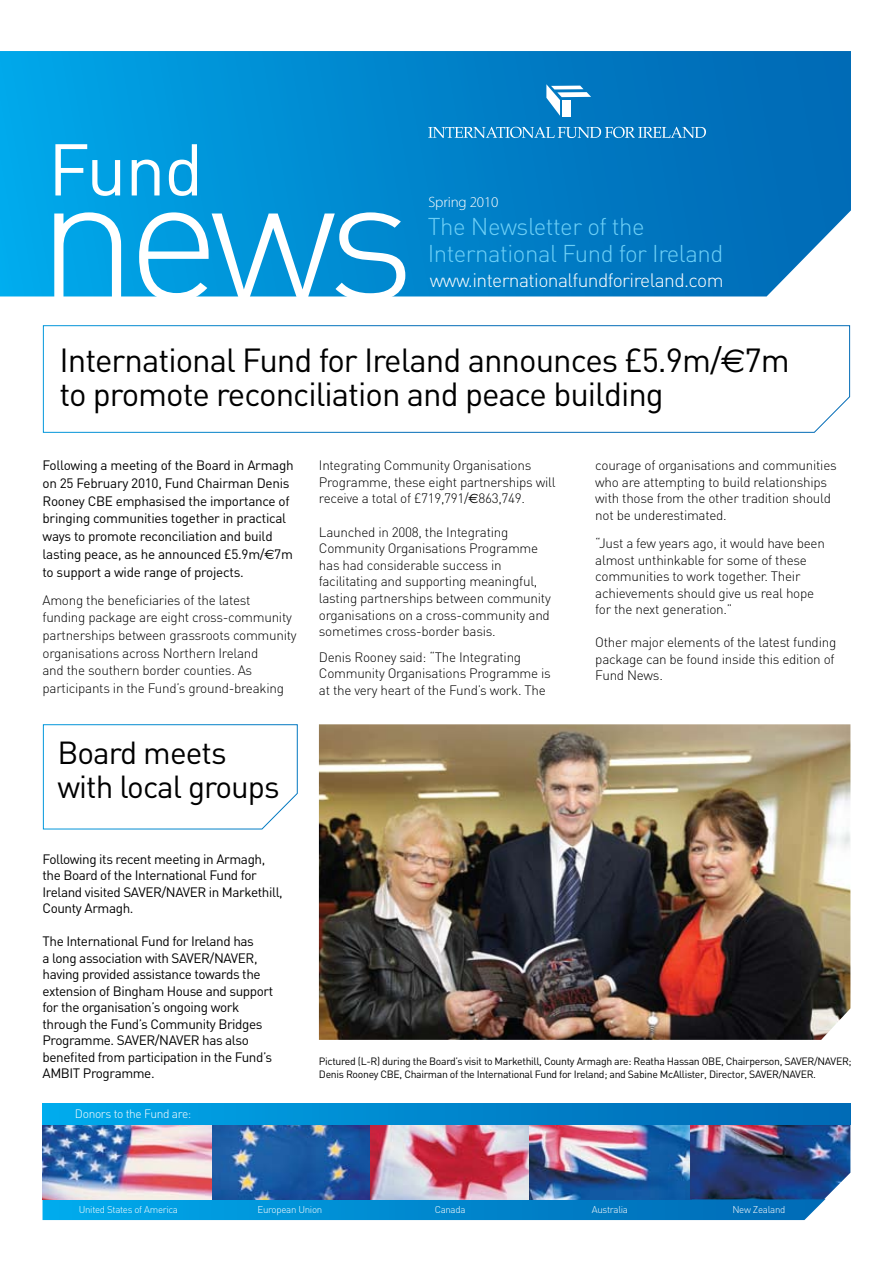
<style>
.page{position:relative;width:893px;height:1263px;background:#fff}
.page>*{position:absolute;margin:0;border:0;box-sizing:border-box;transform-origin:0 0}
.t1{font:300 180px "DIN";color:#fff}
.t2{font:72px "DIN";color:#fff}
.t3{font:33px/34.5px "DIN";letter-spacing:-.03em;color:#000}
.t4{font:31.5px/34.5px "DIN";letter-spacing:-.03em;color:#000}
.t5{font:300 24px/27px "DIN";letter-spacing:-.02em;color:#6dcff6}
.t6{font:300 19.2px "DIN";letter-spacing:-.03em;color:#fff}
.t7{font:300 15px "Myriad Pro";letter-spacing:-.01em;color:#fff}
.t8{font:300 13.5px/16.6px "DIN";letter-spacing:-.02em;color:#000}
.t9{font:13.5px/16.5px "DIN";letter-spacing:-.03em;color:#000}
.t10{font:300 12px "DIN";letter-spacing:-.03em;color:#fff}
.t11{font:10.5px/13.5px "DIN";letter-spacing:-.03em;color:#000}
.t12{font:300 9.75px "DIN";letter-spacing:-.03em;color:#fff}
.s1{font-family:"Euro Sans"}
.s2{font-family:"Euro Sans";font-weight:400}
</style>
<div class="page">
<svg style="left:0;top:51px;width:851px;height:245px;background:#0288ce"></svg>
<svg style="left:428px;top:127px;width:278px;height:11px;background:#469ed2"></svg>
<svg style="left:546px;top:84px;width:45px;height:32px"></svg>
<svg style="left:43px;top:1199px;width:783px;height:21px;background:#098bcf"></svg>
<img style="left:43px;top:1124px;width:807px;height:75px">
<div style="left:43px;top:1103px;width:807px;height:21px;background:linear-gradient(to right,#00a9eb,#0066b2)"></div>
<svg style="left:43px;top:724px;width:255px;height:106px"></svg>
<svg style="left:43px;top:325px;width:807px;height:108px"></svg>
<img style="left:319px;top:724px;width:531px;height:316px">
<h2 class="t2" style="left:48px;top:125px;width:157px">Fund</h2>
<h1 class="t1" style="left:37px;top:125px;width:380px">news</h1>
<p class="t7" style="left:428px;top:193px;width:72px">Spring 2010</p>
<h3 class="t5" style="left:428px;top:213px;width:297px">The Newsletter of the<br>International Fund for Ireland</h3>
<h3 class="t6" style="left:430px;top:269px;width:295px">www.internationalfundforireland.com</h3>
<h3 class="t3" style="left:60px;top:342px;width:732px">International Fund for Ireland announces £5.9m/<span class="s1">€</span>7m to promote reconciliation and peace building</h3>
<p class="t9" style="left:43px;top:456px;width:253px;line-height:17.7px">Following a meeting of the Board in Armagh on 25 February 2010, Fund Chairman Denis Rooney CBE emphasised the importance of bringing communities together in practical ways to promote reconciliation and build lasting peace, as he announced £5.9m/<span class="s1">€</span>7m to support a wide range of projects.</p>
<p class="t8" style="left:43px;top:591px;width:256px;line-height:17.7px">Among the beneficiaries of the latest funding package are eight cross-community partnerships between grassroots community organisations across Northern Ireland<br>and the southern border counties. As participants in the Fund’s ground-breaking</p>
<h3 class="t4" style="left:57px;top:735px;width:224px">Board meets with local groups</h3>
<p class="t9" style="left:43px;top:850px;width:242px">Following its recent meeting in Armagh, the Board of the International Fund for Ireland visited SAVER/NAVER in Markethill, County Armagh.</p>
<p class="t9" style="left:43px;top:933px;width:232px">The International Fund for Ireland has<br>a long association with SAVER/NAVER, having provided assistance towards the extension of Bingham House and support for the organisation’s ongoing work through the Fund’s Community Bridges Programme. SAVER/NAVER has also benefited from participation in the Fund’s AMBIT Programme.</p>
<p class="t10" style="left:75px;top:1106px;width:118px">Donors to the Fund are:</p>
<p class="t8" style="left:319px;top:457px;width:238px">Integrating Community Organisations<br>Programme, these eight partnerships will receive a total of £719,791/<span class="s2">€</span>863,749.</p>
<p class="t8" style="left:319px;top:523px;width:233px">Launched in 2008, the Integrating Community Organisations Programme has had considerable success in facilitating and supporting meaningful, lasting partnerships between community organisations on a cross-community and sometimes cross-border basis.</p>
<p class="t8" style="left:319px;top:648px;width:233px">Denis Rooney said: “The Integrating<br>Community Organisations Programme is at the very heart of the Fund’s work. The</p>
<p class="t8" style="left:595px;top:457px;width:243px">courage of organisations and communities who are attempting to build relationships with those from the other tradition should not be underestimated.</p>
<p class="t8" style="left:595px;top:535px;width:231px">“Just a few years ago, it would have been almost unthinkable for some of these communities to work together. Their achievements should give us real hope for the next generation.”</p>
<p class="t8" style="left:595px;top:634px;width:242px;text-align:justify">Other major elements of the latest funding package can be found inside this edition of Fund News.</p>
<p class="t11" style="left:319px;top:1054px;width:534px">Pictured (L-R) during the Board’s visit to Markethill, County Armagh are: Reatha Hassan OBE, Chairperson, SAVER/NAVER;<br>Denis Rooney CBE, Chairman of the International Fund for Ireland; and Sabine McAllister, Director, SAVER/NAVER.</p>
<p class="t12" style="left:79px;top:1203px;width:101px">United States of America</p>
<p class="t12" style="left:258px;top:1203px;width:66px">European Union</p>
<p class="t12" style="left:435px;top:1203px;width:32px">Canada</p>
<p class="t12" style="left:592px;top:1203px;width:38px">Australia</p>
<p class="t12" style="left:732px;top:1203px;width:55px">New Zealand</p>
</div>
